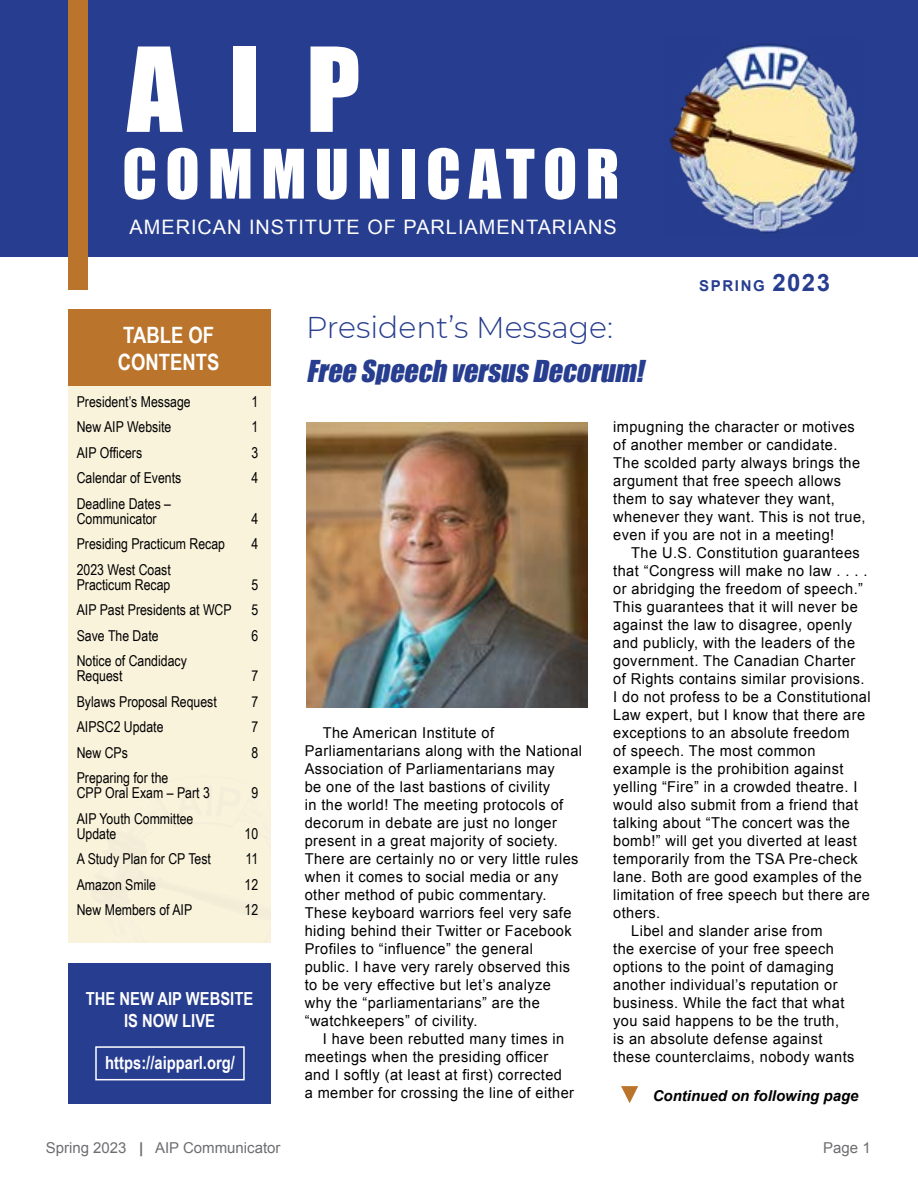
<style>
.page{position:relative;width:918px;height:1188px;background:#fff}
.page>*{position:absolute;margin:0;border:0;box-sizing:border-box;transform-origin:0 0}
.t1{font:108px "Impact";color:#fff}
.t2{font:63px "Impact";letter-spacing:.13em;color:#fff}
.t3{font:300 30px "Montserrat";color:#273d8f}
.t4{font:italic 27.75px "Impact";color:#273d8f}
.t5{font:700 22.5px/27px "Arial Narrow";color:#fff}
.t6{font:19.95px "Arial";letter-spacing:.05em;color:#fff}
.t7{font:700 18px/21.6px "Arial Narrow";color:#fff;text-align:center}
.t8{font:15px/18px "Arial";letter-spacing:.03em;color:#000}
.t9{font:15px/15px "Arial Narrow";color:#000}
.t10{font:15px "Arial";color:#6d6e71}
.t11{font:italic 700 15px "Arial";color:#000}
.t12{font:700 15px "Arial";letter-spacing:.11em;color:#273d8f}
.s1{font-size:24px}
.s2{font-weight:700}
</style>
<div class="page">
<div style="left:68px;top:309px;width:203px;height:633px;background:#faf3dc"></div>
<div style="left:0;top:0;width:918px;height:256px;background:#273d8f"></div>
<div style="left:68px;top:309px;width:203px;height:76px;background:#ba742b"></div>
<img style="left:669px;top:43px;width:189px;height:190px">
<div style="left:68px;top:0;width:19px;height:289px;background:#ba742b"></div>
<svg style="left:621px;top:1086px;width:17px;height:17px"></svg>
<img style="left:306px;top:422px;width:282px;height:286px">
<div style="left:68px;top:963px;width:203px;height:140px;background:#273d8f"></div>
<div style="left:95px;top:1046px;width:150px;height:34px;border:2px solid #fff"></div>
<h1 class="t1" style="left:127px;top:6px;width:235px">AIP</h1>
<h2 class="t2" style="left:122px;top:125px;width:499px">COMMUNICATOR</h2>
<h3 class="t6" style="left:130px;top:214px;width:489px">AMERICAN INSTITUTE OF PARLIAMENTARIANS</h3>
<h3 class="t5" style="left:118px;top:320px;width:103px">TABLE OF<br>CONTENTS</h3>
<h3 class="t3" style="left:306px;top:307px;width:309px">President’s Message:</h3>
<h3 class="t4" style="left:306px;top:350px;width:346px">Free Speech versusDecorum!</h3>
<p class="t12" style="left:699px;top:276px;width:132px">SPRING <span class="s1">2023</span></p>
<p class="t9" style="left:77px;top:394px;width:115px">President’s Message</p>
<p class="t9" style="left:251px;top:394px;width:8px">1</p>
<p class="t9" style="left:77px;top:419px;width:96px">New AIP Website</p>
<p class="t9" style="left:251px;top:419px;width:8px">1</p>
<p class="t9" style="left:77px;top:445px;width:67px">AIP Officers</p>
<p class="t9" style="left:251px;top:445px;width:8px">3</p>
<p class="t9" style="left:77px;top:470px;width:106px">Calendar of Events</p>
<p class="t9" style="left:251px;top:470px;width:8px">4</p>
<p class="t9" style="left:77px;top:496px;width:96px">Deadline Dates –<br>Communicator</p>
<p class="t9" style="left:251px;top:511px;width:8px">4</p>
<p class="t9" style="left:77px;top:536px;width:150px">Presiding Practicum Recap</p>
<p class="t9" style="left:251px;top:536px;width:8px">4</p>
<p class="t9" style="left:77px;top:562px;width:96px">2023 West Coast<br>Practicum Recap</p>
<p class="t9" style="left:251px;top:577px;width:8px">5</p>
<p class="t9" style="left:77px;top:602px;width:156px">AIP Past Presidents at WCP</p>
<p class="t9" style="left:251px;top:602px;width:8px">5</p>
<p class="t9" style="left:77px;top:628px;width:83px">Save The Date</p>
<p class="t9" style="left:251px;top:628px;width:8px">6</p>
<p class="t9" style="left:77px;top:653px;width:112px">Notice of Candidacy<br>Request</p>
<p class="t9" style="left:251px;top:668px;width:8px">7</p>
<p class="t9" style="left:77px;top:694px;width:142px">Bylaws Proposal Request</p>
<p class="t9" style="left:251px;top:694px;width:8px">7</p>
<p class="t9" style="left:77px;top:719px;width:88px">AIPSC2 Update</p>
<p class="t9" style="left:251px;top:719px;width:8px">7</p>
<p class="t9" style="left:77px;top:745px;width:53px">New CPs</p>
<p class="t9" style="left:251px;top:745px;width:8px">8</p>
<p class="t9" style="left:77px;top:770px;width:135px">Preparing for the<br>CPP Oral Exam – Part 3</p>
<p class="t9" style="left:251px;top:785px;width:8px">9</p>
<p class="t9" style="left:77px;top:811px;width:118px">AIP Youth Committee<br>Update</p>
<p class="t9" style="left:245px;top:826px;width:15px">10</p>
<p class="t9" style="left:77px;top:851px;width:136px">A Study Plan for CP Test</p>
<p class="t9" style="left:245px;top:851px;width:14px">11</p>
<p class="t9" style="left:77px;top:877px;width:81px">Amazon Smile</p>
<p class="t9" style="left:245px;top:877px;width:15px">12</p>
<p class="t9" style="left:77px;top:902px;width:117px">New Members of AIP</p>
<p class="t9" style="left:245px;top:902px;width:15px">12</p>
<p class="t7" style="left:86px;top:987px;width:169px">THE NEW AIP WEBSITE<br>IS NOW LIVE</p>
<p class="t7" style="left:105px;top:1051px;width:131px">https://aipparl.org/</p>
<p class="t8" style="left:305px;top:724px;width:279px;text-indent:18px">The American Institute of Parliamentarians along with the National Association of Parliamentarians may<br>be one of the last bastions of civility<br>in the world! The meeting protocols of decorum in debate are just no longer present in a great majority of society.<br>There are certainly no or very little rules when it comes to social media or any other method of pubic commentary.<br>These keyboard warriors feel very safe hiding behind their Twitter or Facebook Profiles to “influence” the general<br>public. I have very rarely observed this to be very effective but let’s analyze<br>why the “parliamentarians” are the “watchkeepers” of civility.</p>
<p class="t8" style="left:305px;top:1030px;width:271px;text-indent:18px">I have been rebutted many times in meetings when the presiding officer and I softly (at least at first) corrected<br>a member for crossing the line of either</p>
<p class="t8" style="left:613px;top:418px;width:254px">impugning the character or motives of another member or candidate.<br>The scolded party always brings the argument that free speech allows them to say whatever they want, whenever they want. This is not true, even if you are not in a meeting!</p>
<p class="t8" style="left:631px;top:544px;width:230px">The U.S. Constitution guarantees</p>
<p class="t8" style="left:613px;top:562px;width:256px">that “Congress will make no law . . . .</p>
<p class="t8" style="left:613px;top:580px;width:251px">or abridging the freedom of speech.”</p>
<p class="t8" style="left:613px;top:598px;width:246px">This guarantees that it will never be</p>
<p class="t8" style="left:613px;top:616px;width:240px">against the law to disagree, openly</p>
<p class="t8" style="left:613px;top:634px;width:243px">and publicly, with the leaders of the</p>
<p class="t8" style="left:613px;top:652px;width:244px">government. The Canadian Charter</p>
<p class="t8" style="left:613px;top:670px;width:253px">of Rights contains similar provisions.</p>
<p class="t8" style="left:613px;top:688px;width:259px">I do not profess to be a Constitutional</p>
<p class="t8" style="left:613px;top:706px;width:253px">Law expert, but I know that there are</p>
<p class="t8" style="left:613px;top:724px;width:238px">exceptions to an absolute freedom</p>
<p class="t8" style="left:613px;top:742px;width:204px">of speech. The most common</p>
<p class="t8" style="left:613px;top:760px;width:232px">example is the prohibition against</p>
<p class="t8" style="left:613px;top:778px;width:246px">yelling “Fire” in a crowded theatre. I</p>
<p class="t8" style="left:613px;top:796px;width:246px">would also submit from a friend that</p>
<p class="t8" style="left:613px;top:814px;width:238px">talking about “The concert was the</p>
<p class="t8" style="left:613px;top:832px;width:245px">bomb!” will get you diverted at least</p>
<p class="t8" style="left:613px;top:850px;width:246px">temporarily from the TSA Pre-check</p>
<p class="t8" style="left:613px;top:868px;width:250px">lane. Both are good examples of the</p>
<p class="t8" style="left:613px;top:886px;width:258px">limitation of free speech but there are</p>
<p class="t8" style="left:613px;top:904px;width:49px">others.</p>
<p class="t8" style="left:631px;top:922px;width:193px">Libel and slander arise from</p>
<p class="t8" style="left:613px;top:940px;width:222px">the exercise of your free speech</p>
<p class="t8" style="left:613px;top:958px;width:222px">options to the point of damaging</p>
<p class="t8" style="left:613px;top:976px;width:226px">another individual’s reputation or</p>
<p class="t8" style="left:613px;top:994px;width:233px">business. While the fact that what</p>
<p class="t8" style="left:613px;top:1012px;width:227px">you said happens to be the truth,</p>
<p class="t8" style="left:613px;top:1030px;width:211px">is an absolute defense against</p>
<p class="t8" style="left:613px;top:1048px;width:243px">these counterclaims, nobody wants</p>
<p class="t11" style="left:653px;top:1086px;width:207px">Continued on following page</p>
<p class="t10" style="left:46px;top:1138px;width:236px">Spring 2023 <span class="s2">|</span> AIP Communicator</p>
<p class="t10" style="left:823px;top:1138px;width:49px">Page 1</p>
</div>
